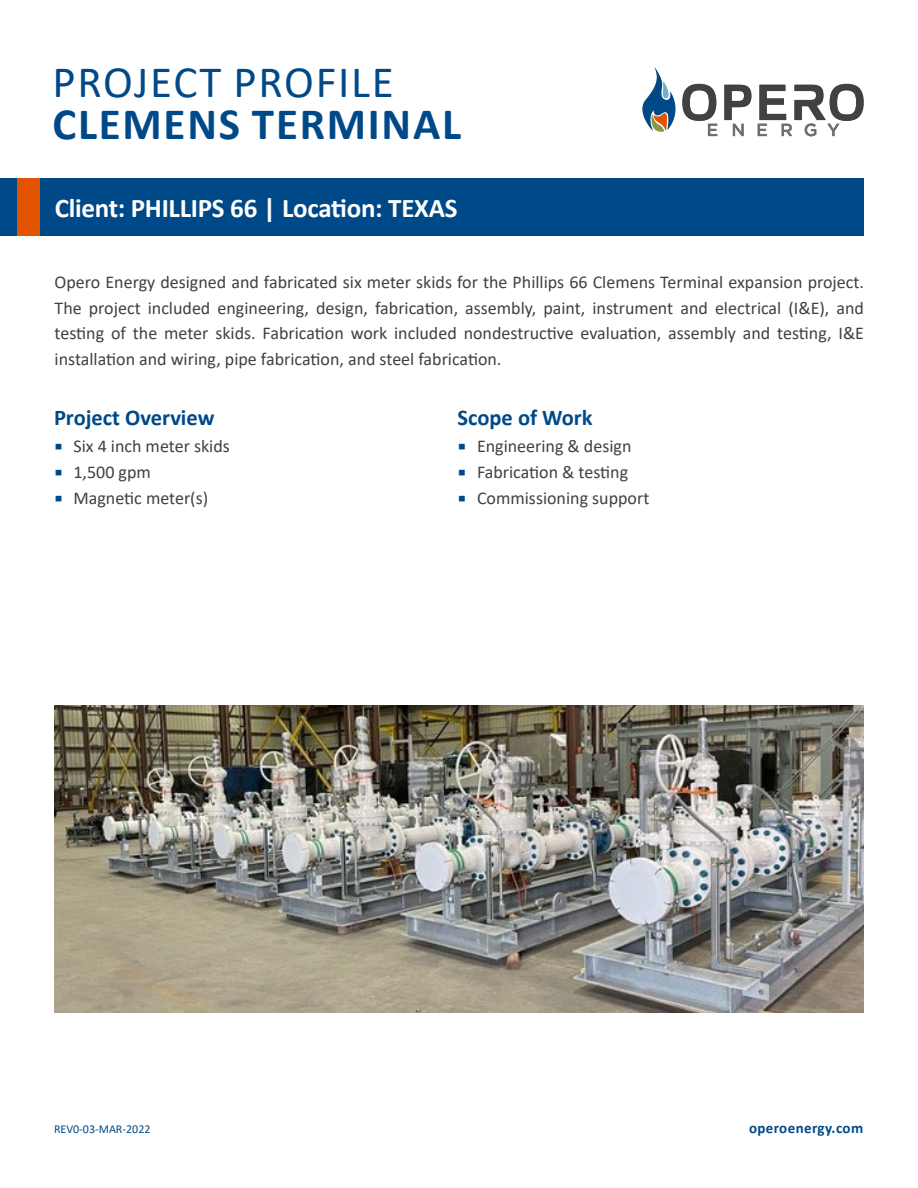
<style>
.page{position:relative;width:918px;height:1188px;background:#fff}
.page>*{position:absolute;margin:0;border:0;box-sizing:border-box;transform-origin:0 0}
.t1{font:700 45px "Calibri";letter-spacing:.04em;color:#004988}
.t2{font:45px "Calibri";letter-spacing:.04em;color:#004988}
.t3{font:700 27px "Calibri";letter-spacing:-.01em;color:#fff}
.t4{font:700 22.5px "Calibri";color:#004988}
.t5{font:18px/25.5px "Calibri";color:#414042;text-align:justify}
.t6{font:700 15px "Calibri";letter-spacing:.025em;color:#004988}
.t7{font:12px "Calibri";color:#004988}
.s1{font-family:"Franklin Gothic";font-size:25.5px;color:#004988}
</style>
<div class="page">
<img style="left:654px;top:67px;width:210px;height:70px">
<svg style="left:642px;top:68px;width:75px;height:68px"></svg>
<svg style="left:725px;top:85px;width:26px;height:51px"></svg>
<svg style="left:758px;top:84px;width:105px;height:52px"></svg>
<img style="left:54px;top:705px;width:810px;height:308px">
<div style="left:0;top:178px;width:864px;height:57px;background:#004988"></div>
<div style="left:18px;top:178px;width:22px;height:57px;background:#e45400"></div>
<h1 class="t2" style="left:52px;top:51px;width:343px">PROJECT PROFILE</h1>
<h1 class="t1" style="left:52px;top:92px;width:410px">CLEMENS TERMINAL</h1>
<h2 class="t3" style="left:55px;top:189px;width:405px">Client: PHILLIPS 66 | Location: TEXAS</h2>
<p class="t5" style="left:55px;top:269px;width:811px">Opero Energy designed and fabricated six meter skids for the Phillips 66 Clemens Terminal expansion project.<br>The project included engineering, design, fabrication, assembly, paint, instrument and electrical (I&amp;E), and testing of the meter skids. Fabrication work included nondestructive evaluation, assembly and testing, I&amp;E installation and wiring, pipe fabrication, and steel fabrication.</p>
<p class="t4" style="left:54px;top:402px;width:162px">Project Overview</p>
<p class="t5" style="left:54px;top:432px;width:177px"><span class="s1">▪</span> Six 4 inch meter skids</p>
<p class="t5" style="left:54px;top:459px;width:98px"><span class="s1">▪</span> 1,500 gpm</p>
<p class="t5" style="left:54px;top:485px;width:156px"><span class="s1">▪</span> Magnetic meter(s)</p>
<p class="t4" style="left:458px;top:402px;width:137px">Scope of Work</p>
<p class="t5" style="left:458px;top:432px;width:175px"><span class="s1">▪</span> Engineering &amp; design</p>
<p class="t5" style="left:458px;top:459px;width:172px"><span class="s1">▪</span> Fabrication &amp; testing</p>
<p class="t5" style="left:458px;top:485px;width:193px"><span class="s1">▪</span> Commissioning support</p>
<p class="t7" style="left:54px;top:1121px;width:98px">REV0-03-MAR-2022</p>
<p class="t6" style="left:749px;top:1117px;width:116px">operoenergy.com</p>
</div>
